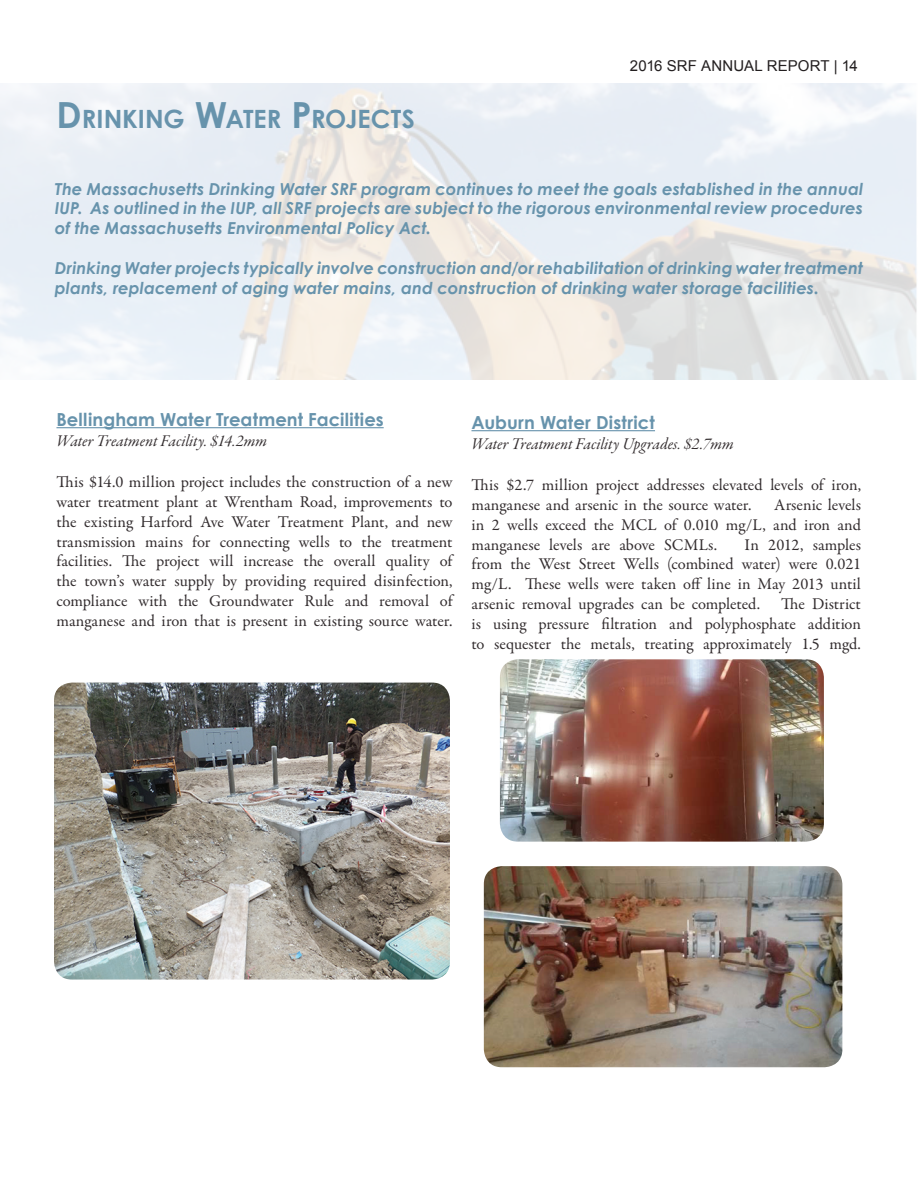
<style>
.page{position:relative;width:918px;height:1188px;background:#fff}
.page>*{position:absolute;margin:0;border:0;box-sizing:border-box;transform-origin:0 0}
.t1{font:700 25.2px "Century Gothic";color:#6793ac}
.t2{font:700 18px "Century Gothic";letter-spacing:.01em;color:#6793ac}
.t3{font:16.5px/19.8px "Garamond Premr Pro";color:#322c2e;text-align:justify}
.t4{font:italic 700 16.5px/19.8px "Century Gothic";letter-spacing:.01em;color:#6793ac;text-align:justify}
.t5{font:16.5px "Garamond Premr Pro It Subh";letter-spacing:.01em;color:#322c2e}
.t6{font:15px "Arial";letter-spacing:.005em;color:#231f20}
.s1{font-size:36px}
</style>
<div class="page">
<hr style="left:56px;top:427px;width:328px;height:1px;background:#6793ac">
<hr style="left:471px;top:430px;width:184px;height:1px;background:#6793ac">
<img style="left:54px;top:683px;width:396px;height:297px">
<img style="left:500px;top:659px;width:324px;height:183px">
<img style="left:484px;top:866px;width:358px;height:201px">
<h1 class="t1" style="left:56px;top:99px;width:360px"><span class="s1">D</span> RI NKING <span class="s1">W</span>ATER <span class="s1">P</span>ROJECTS</h1>
<p class="t6" style="left:630px;top:56px;width:230px">2016 SRF ANNUAL REPORT | 14</p>
<p class="t4" style="left:55px;top:178px;width:810px">The Massachusetts Drinking Water SRF program continues to meet the goals established in the annual IUP. As outlined in the IUP, all SRF projects are subject to the rigorous environmental review procedures of the Massachusetts Environmental Policy Act.</p>
<p class="t4" style="left:55px;top:257px;width:810px">Drinking Water projects typically involve construction and/or rehabilitation of drinking water treatment plants, replacement of aging water mains, and construction of drinking water storage facilities.</p>
<p class="t2" style="left:56px;top:406px;width:329px">Bellingham Water Treatment Facilities</p>
<p class="t5" style="left:56px;top:431px;width:212px">Water Treatment Facility. $14.2mm</p>
<p class="t3" style="left:56px;top:473px;width:398px">This $14.0 million project includes the construction of a new water treatment plant at Wrentham Road, improvements to the existing Harford Ave Water Treatment Plant, and new transmission mains for connecting wells to the treatment facilities. The project will increase the overall quality of the town’s water supply by providing required disinfection, compliance with the Groundwater Rule and removal of manganese and iron that is present in existing source water.</p>
<p class="t2" style="left:471px;top:409px;width:185px">Auburn Water District</p>
<p class="t5" style="left:471px;top:434px;width:264px">Water Treatment Facility Upgrades. $2.7mm</p>
<p class="t3" style="left:471px;top:476px;width:391px">This $2.7 million project addresses elevated levels of iron, manganese and arsenic in the source water.</p>
<p class="t3" style="left:471px;top:495px;width:391px;text-indent:303px">Arsenic levels in 2 wells exceed the MCL of 0.010 mg/L, and iron and manganese levels are above SCMLs.</p>
<p class="t3" style="left:471px;top:535px;width:391px;text-indent:273px">In 2012, samples from the West Street Wells (combined water) were 0.021 mg/L. These wells were taken off line in May 2013 until arsenic removal upgrades can be completed.</p>
<p class="t3" style="left:471px;top:594px;width:391px;text-indent:310px">The District is using pressure filtration and polyphosphate addition to sequester the metals, treating approximately 1.5 mgd.</p>
</div>
